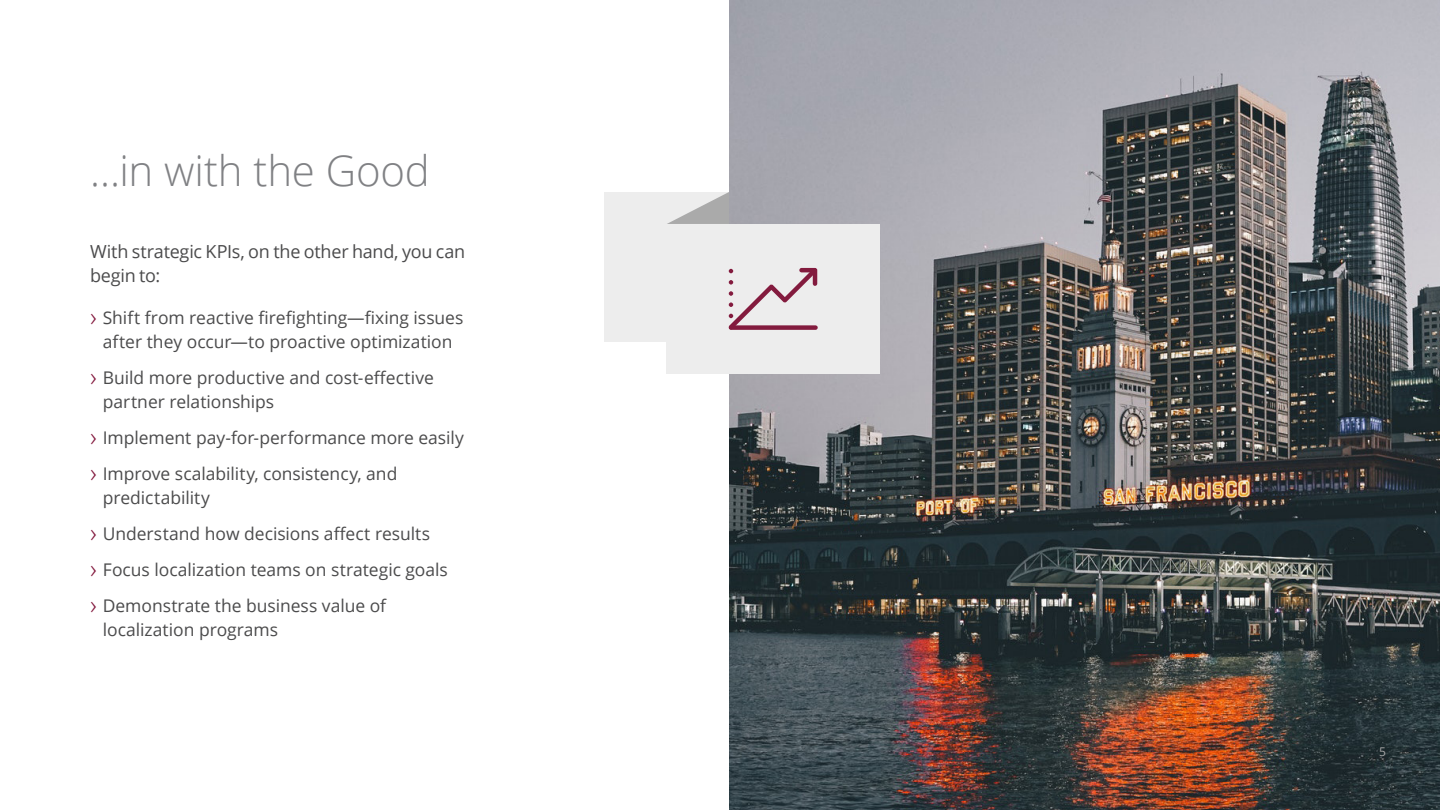
<style>
.page{position:relative;width:1440px;height:810px;background:#fff}
.page>*{position:absolute;margin:0;border:0;box-sizing:border-box;transform-origin:0 0}
.Page_Title{font:300 42px "Open Sans";letter-spacing:-.005em;color:#808184}
.Body{font:18px/24px "Open Sans";letter-spacing:-.015em;color:#4b4b4c}
.t1{font:17.4px/24px "Open Sans";color:#4b4b4c}
.t2{font:12px "Open Sans";color:#aaa}
.s1{font-weight:300;font-size:27px;color:#83193e}
</style>
<div class="page">
<img style="left:729px;top:0;width:711px;height:810px">
<div style="left:604px;top:192px;width:125px;height:150px;background:#ededed"></div>
<svg style="left:667px;top:192px;width:62px;height:32px"></svg>
<div style="left:667px;top:224px;width:213px;height:150px;background:#ededed"></div>
<svg style="left:728px;top:268px;width:90px;height:62px"></svg>
<p class="Page_Title" style="left:90px;top:142px;width:341px">…in with the Good</p>
<p class="Body" style="left:90px;top:239px;width:377px">With strategic KPIs, on the other hand, you can begin to:</p>
<p class="t1" style="left:90px;top:305px;width:375px;text-align:center"><span class="s1">›</span> Shift from reactive firefighting—fixing issues after they occur—to proactive optimization</p>
<p class="t1" style="left:103px;top:365px;width:333px;text-indent:-13px"><span class="s1">›</span> Build more productive and cost-effective partner relationships</p>
<p class="t1" style="left:90px;top:425px;width:375px"><span class="s1">›</span> Implement pay-for-performance more easily</p>
<p class="t1" style="left:103px;top:461px;width:296px;text-indent:-13px"><span class="s1">›</span> Improve scalability, consistency, and predictability</p>
<p class="t1" style="left:90px;top:521px;width:342px"><span class="s1">›</span> Understand how decisions affect results</p>
<p class="t1" style="left:90px;top:557px;width:359px"><span class="s1">›</span> Focus localization teams on strategic goals</p>
<p class="t1" style="left:103px;top:593px;width:285px;text-indent:-13px"><span class="s1">›</span> Demonstrate the business value of localization programs</p>
<p class="t2" style="left:1379px;top:743px;width:8px">5</p>
</div>
